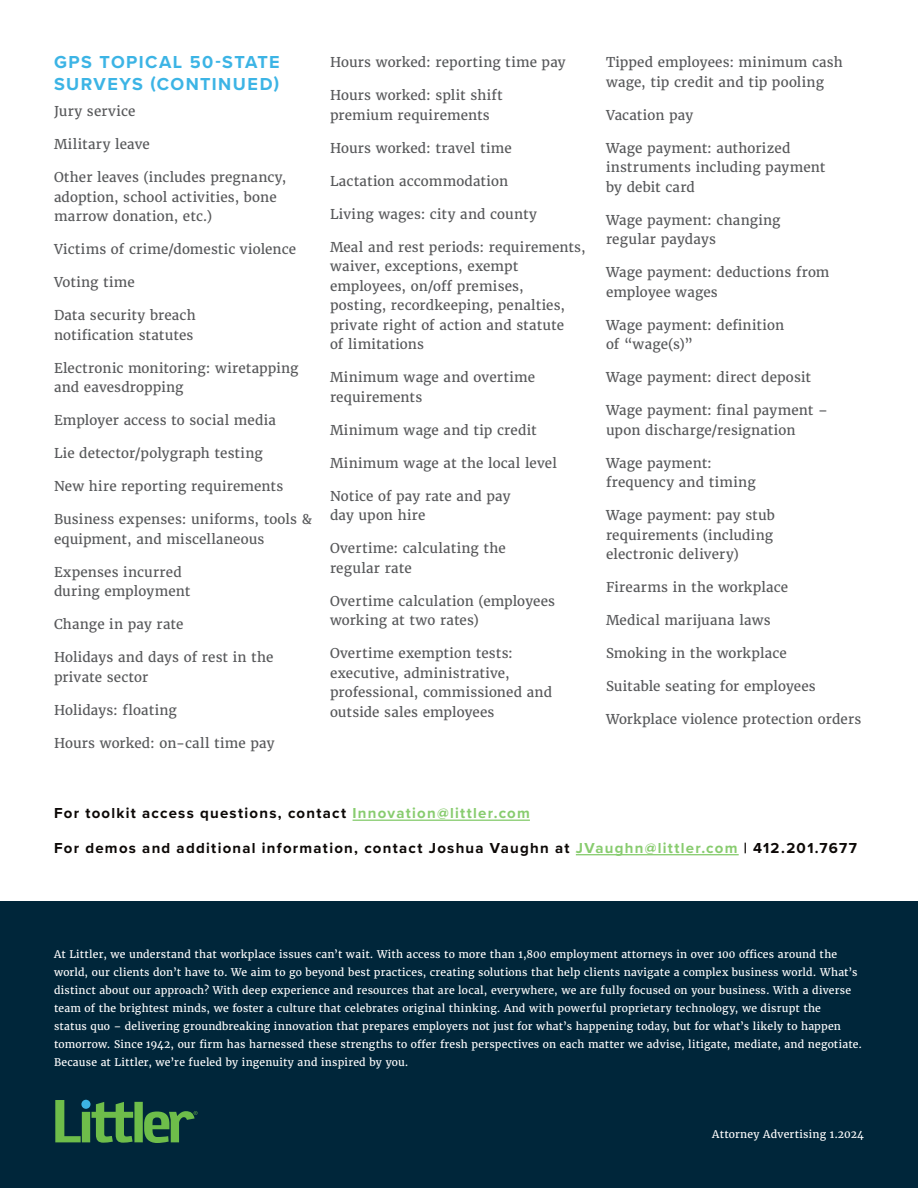
<style>
.page{position:relative;width:918px;height:1188px;background:#fff}
.page>*{position:absolute;margin:0;border:0;box-sizing:border-box;transform-origin:0 0}
.SUBHEAD{font:700 18px/21.6px "Proxima Nova";letter-spacing:.08em;color:#3cb4e5}
.Intro_Copy{font:700 15px "Proxima Nova";letter-spacing:.085em;color:#0c0806}
.Body_Copy{font:13.5px/19.5px "Merriweather";letter-spacing:.01em;color:#57585a}
.Boilerplate{font:10.5px/18px "Merriweather";letter-spacing:.02em;color:#fff}
.Body_Copy-2{font:10.5px "Merriweather";letter-spacing:.02em;color:#fff}
.s1{color:#88cc6f}
</style>
<div class="page">
<div style="left:0;top:902px;width:918px;height:286px;background:#00263a"></div>
<hr style="left:353px;top:820px;width:177px;height:1px;background:#88cc6f">
<hr style="left:576px;top:854px;width:163px;height:1px;background:#88cc6f">
<div style="left:134px;top:1102px;width:9px;height:40px;background:#6ebd4a"></div>
<svg style="left:55px;top:1100px;width:78px;height:43px"></svg>
<svg style="left:144px;top:1111px;width:54px;height:32px"></svg>
<p class="SUBHEAD" style="left:54px;top:51px;width:227px">GPS TOPICAL 50-STATE<br>SURVEYS (CONTINUED)</p>
<p class="Body_Copy" style="left:54px;top:102px;width:83px">Jury service</p>
<p class="Body_Copy" style="left:54px;top:135px;width:97px">Military leave</p>
<p class="Body_Copy" style="left:54px;top:168px;width:234px">Other leaves (includes pregnancy, adoption, school activities, bone marrow donation, etc.)</p>
<p class="Body_Copy" style="left:54px;top:240px;width:244px">Victims of crime/domestic violence</p>
<p class="Body_Copy" style="left:54px;top:273px;width:82px">Voting time</p>
<p class="Body_Copy" style="left:54px;top:306px;width:143px">Data security breach notification statutes</p>
<p class="Body_Copy" style="left:54px;top:358px;width:246px">Electronic monitoring: wiretapping and eavesdropping</p>
<p class="Body_Copy" style="left:54px;top:411px;width:224px">Employer access to social media</p>
<p class="Body_Copy" style="left:54px;top:444px;width:210px">Lie detector/polygraph testing</p>
<p class="Body_Copy" style="left:54px;top:477px;width:231px">New hire reporting requirements</p>
<p class="Body_Copy" style="left:54px;top:510px;width:260px">Business expenses: uniforms, tools &amp; equipment, and miscellaneous</p>
<p class="Body_Copy" style="left:54px;top:562px;width:138px">Expenses incurred during employment</p>
<p class="Body_Copy" style="left:54px;top:615px;width:131px">Change in pay rate</p>
<p class="Body_Copy" style="left:54px;top:648px;width:221px">Holidays and days of rest in the private sector</p>
<p class="Body_Copy" style="left:54px;top:700px;width:124px">Holidays: floating</p>
<p class="Body_Copy" style="left:54px;top:733px;width:222px">Hours worked: on-call time pay</p>
<p class="Body_Copy" style="left:330px;top:53px;width:237px">Hours worked: reporting time pay</p>
<p class="Body_Copy" style="left:330px;top:86px;width:174px">Hours worked: split shift premium requirements</p>
<p class="Body_Copy" style="left:330px;top:138px;width:183px">Hours worked: travel time</p>
<p class="Body_Copy" style="left:330px;top:171px;width:180px">Lactation accommodation</p>
<p class="Body_Copy" style="left:330px;top:204px;width:209px">Living wages: city and county</p>
<p class="Body_Copy" style="left:330px;top:237px;width:257px">Meal and rest periods: requirements, waiver, exceptions, exempt employees, on/off premises,<br>posting, recordkeeping, penalties, private right of action and statute<br>of limitations</p>
<p class="Body_Copy" style="left:330px;top:368px;width:207px">Minimum wage and overtime requirements</p>
<p class="Body_Copy" style="left:330px;top:420px;width:208px">Minimum wage and tip credit</p>
<p class="Body_Copy" style="left:330px;top:453px;width:229px">Minimum wage at the local level</p>
<p class="Body_Copy" style="left:330px;top:486px;width:182px">Notice of pay rate and pay day upon hire</p>
<p class="Body_Copy" style="left:330px;top:539px;width:177px">Overtime: calculating the regular rate</p>
<p class="Body_Copy" style="left:330px;top:591px;width:227px">Overtime calculation (employees working at two rates)</p>
<p class="Body_Copy" style="left:330px;top:644px;width:224px">Overtime exemption tests: executive, administrative, professional, commissioned and outside sales employees</p>
<p class="Body_Copy" style="left:606px;top:53px;width:238px">Tipped employees: minimum cash wage, tip credit and tip pooling</p>
<p class="Body_Copy" style="left:606px;top:105px;width:89px">Vacation pay</p>
<p class="Body_Copy" style="left:606px;top:138px;width:221px">Wage payment: authorized instruments including payment by debit card</p>
<p class="Body_Copy" style="left:606px;top:210px;width:176px">Wage payment: changing regular paydays</p>
<p class="Body_Copy" style="left:606px;top:263px;width:225px">Wage payment: deductions from employee wages</p>
<p class="Body_Copy" style="left:606px;top:315px;width:180px">Wage payment: definition of “wage(s)”</p>
<p class="Body_Copy" style="left:606px;top:368px;width:207px">Wage payment: direct deposit</p>
<p class="Body_Copy" style="left:606px;top:401px;width:223px">Wage payment: final payment – upon discharge/resignation</p>
<p class="Body_Copy" style="left:606px;top:453px;width:151px">Wage payment: frequency and timing</p>
<p class="Body_Copy" style="left:606px;top:506px;width:170px">Wage payment: pay stub requirements (including electronic delivery)</p>
<p class="Body_Copy" style="left:606px;top:578px;width:184px">Firearms in the workplace</p>
<p class="Body_Copy" style="left:606px;top:611px;width:166px">Medical marijuana laws</p>
<p class="Body_Copy" style="left:606px;top:644px;width:182px">Smoking in the workplace</p>
<p class="Body_Copy" style="left:606px;top:677px;width:211px">Suitable seating for employees</p>
<p class="Body_Copy" style="left:606px;top:710px;width:257px">Workplace violence protection orders</p>
<p class="Intro_Copy" style="left:54px;top:802px;width:477px">For toolkit access questions, contact <span class="s1">Innovation@littler.com</span></p>
<p class="Intro_Copy" style="left:54px;top:836px;width:804px">For demos and additional information, contact Joshua Vaughn at <span class="s1">JVaughn@littler.com</span> | 412.201.7677</p>
<p class="Boilerplate" style="left:54px;top:945px;width:810px">At Littler, we understand that workplace issues can’t wait. With access to more than 1,800 employment attorneys in over 100 offices around the world, our clients don’t have to. We aim to go beyond best practices, creating solutions that help clients navigate a complex business world. What’s distinct about our approach? With deep experience and resources that are local, everywhere, we are fully focused on your business. With a diverse team of the brightest minds, we foster a culture that celebrates original thinking. And with powerful proprietary technology, we disrupt the<br>status quo – delivering groundbreaking innovation that prepares employers not just for what’s happening today, but for what’s likely to happen tomorrow. Since 1942, our firm has harnessed these strengths to offer fresh perspectives on each matter we advise, litigate, mediate, and negotiate.<br>Because at Littler, we’re fueled by ingenuity and inspired by you.</p>
<p class="Body_Copy-2" style="left:712px;top:1128px;width:153px">Attorney Advertising 1.2024</p>
</div>
